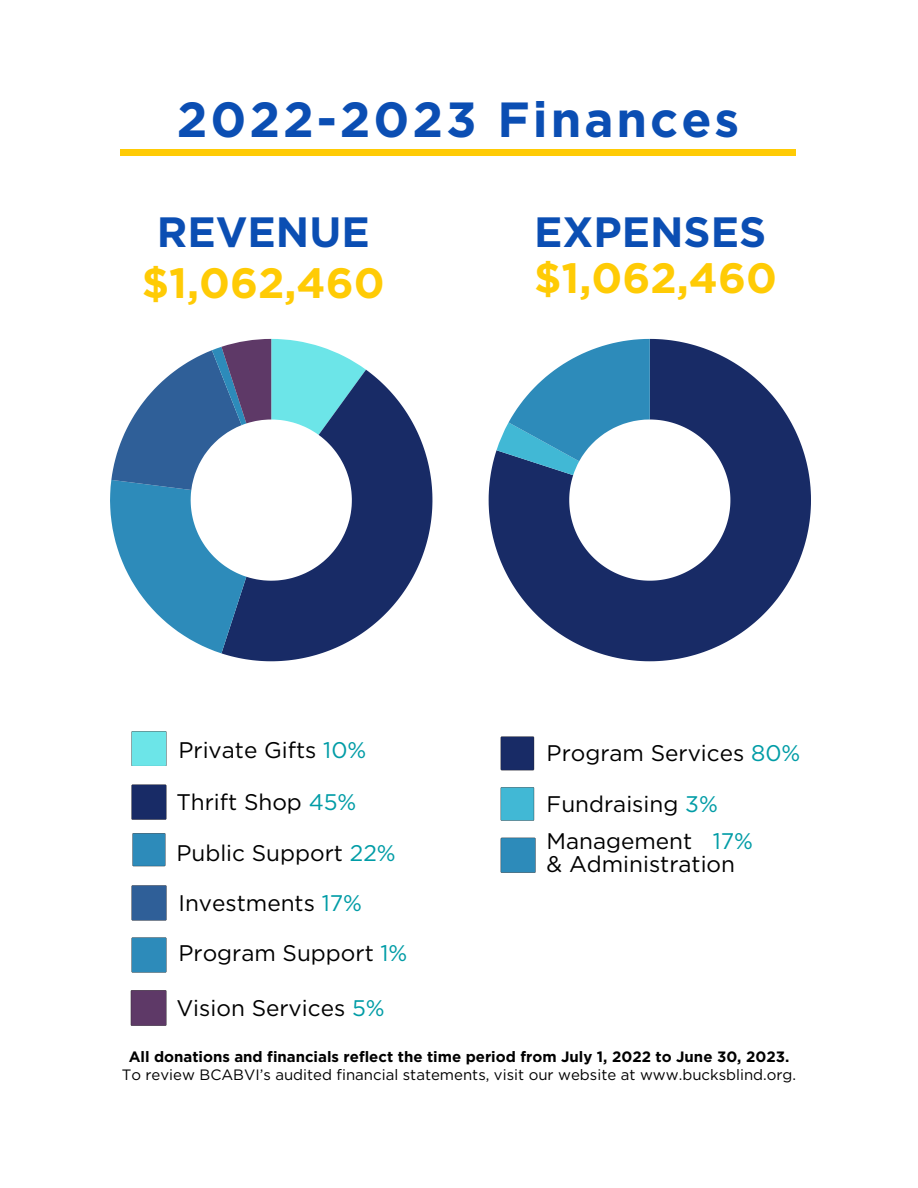
<style>
.page{position:relative;width:918px;height:1188px;background:#fff}
.page>*{position:absolute;margin:0;border:0;box-sizing:border-box;transform-origin:0 0}
.t1{font:700 49.35px "Gotham";letter-spacing:.06em;color:#0b4eb3}
.t2{font:700 42.3px/50.7px "Gotham";color:#ffcb05;text-align:center}
.t3{font:22.65px/22.5px "Gotham";color:#000}
.t4{font:15px "Gotham";color:#000}
.t5{font:700 15px "Gotham";color:#000}
.s1{color:#0b4eb3}
.s2{color:#009ca6}
</style>
<div class="page">
<svg style="left:221px;top:370px;width:211px;height:291px;fill:#182b66"></svg>
<svg style="left:110px;top:339px;width:256px;height:314px"></svg>
<svg style="left:131px;top:731px;width:35px;height:35px"></svg>
<svg style="left:131px;top:785px;width:35px;height:34px"></svg>
<svg style="left:132px;top:833px;width:33px;height:33px"></svg>
<svg style="left:132px;top:885px;width:34px;height:35px"></svg>
<svg style="left:132px;top:937px;width:34px;height:35px"></svg>
<svg style="left:131px;top:990px;width:35px;height:36px"></svg>
<svg style="left:489px;top:339px;width:322px;height:322px;fill:#182b66"></svg>
<svg style="left:497px;top:339px;width:153px;height:136px"></svg>
<svg style="left:501px;top:737px;width:33px;height:33px"></svg>
<svg style="left:501px;top:787px;width:33px;height:34px"></svg>
<svg style="left:501px;top:838px;width:35px;height:35px"></svg>
<div style="left:120px;top:149px;width:676px;height:7px;background:#ffcb05"></div>
<h3 class="t1" style="left:177px;top:90px;width:564px">2022-2023 Finances</h3>
<h2 class="t2" style="left:142px;top:206px;width:244px"><span class="s1">REVENUE </span>$1,062,460</h2>
<p class="t2" style="left:534px;top:209px;width:244px;line-height:46.2px;text-align:left"><span class="s1">EXPENSES </span>$1,062,460</p>
<h1 class="t3" style="left:178px;top:738px;width:189px">Private Gifts <span class="s2">10%</span></h1>
<p class="t3" style="left:176px;top:791px;width:182px">Thrift Shop <span class="s2">45%</span></p>
<h2 class="t3" style="left:176px;top:841px;width:221px">Public Support <span class="s2">22%</span></h2>
<p class="t3" style="left:178px;top:891px;width:185px">Investments <span class="s2">17%</span></p>
<p class="t3" style="left:178px;top:942px;width:231px">Program Support <span class="s2">1%</span></p>
<h3 class="t3" style="left:176px;top:996px;width:210px">Vision Services <span class="s2">5%</span></h3>
<h3 class="t3" style="left:547px;top:742px;width:255px">Program Services <span class="s2">80%</span></h3>
<p class="t3" style="left:547px;top:792px;width:173px">Fundraising <span class="s2">3%</span></p>
<h3 class="t3" style="left:547px;top:830px;width:208px">Management <span class="s2">17% </span>&amp; Administration</h3>
<p class="t5" style="left:129px;top:1048px;width:662px">All donations and financials reflect the time period from July 1, 2022 to June 30, 2023.</p>
<h3 class="t4" style="left:122px;top:1066px;width:676px">To review BCABVI’s audited financial statements, visit our website at www.bucksblind.org.</h3>
</div>
